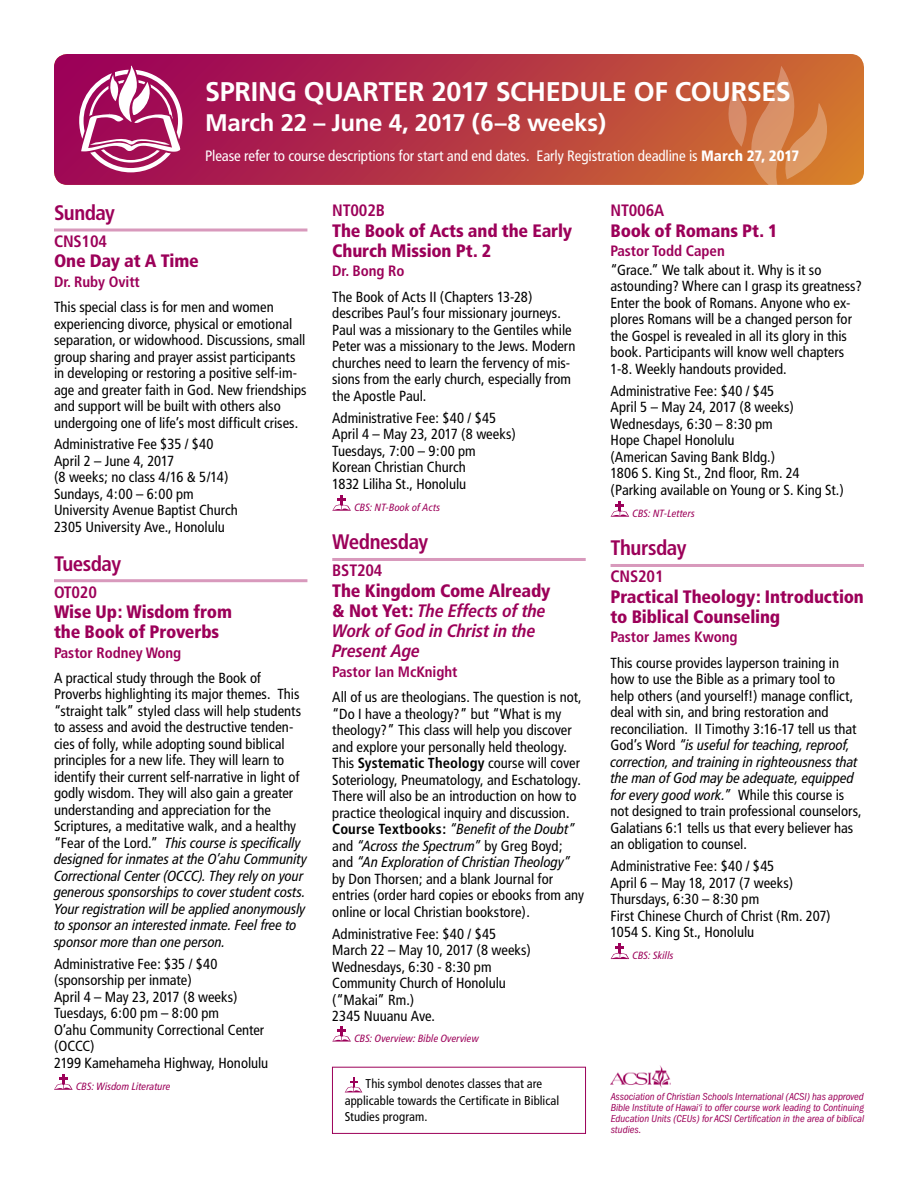
<style>
.page{position:relative;width:918px;height:1188px;background:#fff}
.page>*{position:absolute;margin:0;border:0;box-sizing:border-box;transform-origin:0 0}
.t1{font:700 27px "Frutiger";letter-spacing:-.01em;color:#fff}
.t2{font:700 24px "Frutiger";letter-spacing:-.015em;color:#fff}
.t3{font:700 condensed 21px "Frutiger";letter-spacing:-.025em;color:#9c0059}
.t4{font:900 condensed 18px/20.2px "Frutiger";letter-spacing:-.01em;color:#9c0059}
.t5{font:italic 700 condensed 18px/20.2px "Frutiger LT Pro";letter-spacing:-.015em;color:#9c0059}
.t6{font:700 condensed 16.5px "Frutiger";letter-spacing:-.01em;color:#9c0059}
.t7{font:condensed 15px "Frutiger";letter-spacing:-.005em;color:#fff}
.t8{font:700 condensed 15px "Frutiger";letter-spacing:-.005em;color:#9c0059}
.t9{font:condensed 14.7px/16.5px "Frutiger";color:#000}
.t10{font:italic condensed 14.7px/16.5px "Frutiger LT Com";letter-spacing:-.005em;color:#000}
.t11{font:condensed 12.75px/16.5px "Frutiger";letter-spacing:.005em;color:#000}
.t12{font:italic condensed 10.5px/11.1px "Franklin Gothic";color:#9c0059;text-align:justify}
.t13{font:italic condensed 10.5px "Frutiger LT Com";letter-spacing:.005em;color:#9c0059}
.s1{font-weight:900}
.s2{font-family:"Frutiger";font-style:normal}
.s3{font-family:"Frutiger";font-weight:900;font-style:normal}
.s4{font-weight:700}
.s5{font-family:"Frutiger";font-weight:700;font-style:normal}
</style>
<div class="page">
<div style="left:54px;top:54px;width:810px;height:131px;background:linear-gradient(to right,#9b0059,#cf702f);border-radius:14px"></div>
<svg style="left:727px;top:66px;width:102px;height:119px;background:#d27a46"></svg>
<svg style="left:79px;top:66px;width:103px;height:106px"></svg>
<svg style="left:345px;top:1078px;width:17px;height:14px"></svg>
<div style="left:332px;top:1067px;width:254px;height:67px;border:1px solid #9c0059"></div>
<img style="left:610px;top:1066px;width:61px;height:21px">
<hr style="left:54px;top:229px;width:253px;height:3px;background:#d899bc">
<hr style="left:54px;top:579px;width:253px;height:3px;background:#d899bc">
<svg style="left:54px;top:1074px;width:19px;height:16px"></svg>
<hr style="left:332px;top:558px;width:254px;height:3px;background:#d899bc">
<svg style="left:332px;top:495px;width:19px;height:16px"></svg>
<svg style="left:332px;top:1026px;width:19px;height:16px"></svg>
<hr style="left:611px;top:564px;width:253px;height:3px;background:#d899bc">
<svg style="left:611px;top:501px;width:18px;height:16px"></svg>
<svg style="left:611px;top:943px;width:18px;height:16px"></svg>
<h1 class="t1" style="left:205px;top:76px;width:557px">SPRING QUARTER 2017 SCHEDULE OF COU RSES</h1>
<h2 class="t2" style="left:205px;top:108px;width:403px">MARCH 22 – JUNE 4, 2017 (6–8 WEEKS)</h2>
<p class="t7" style="left:205px;top:147px;width:596px">Please refer to course descriptions for start and end dates. Early Registration deadline is <span class="s1">March 27, 2017</span></p>
<h3 class="t3" style="left:54px;top:200px;width:63px">Sunday</h3>
<p class="t6" style="left:54px;top:231px;width:55px">CNS104</p>
<p class="t4" style="left:54px;top:251px;width:146px">One Day at A Time</p>
<p class="t8" style="left:54px;top:273px;width:87px">Dr. Ruby Ovitt</p>
<p class="t9" style="left:54px;top:299px;width:254px">This special class is for men and women experiencing divorce, physical or emotional separation, or widowhood. Discussions, small group sharing and prayer assist participants in developing or restoring a positive self-im&shy;age and greater faith in God. New friendships and support will be built with others also undergoing one of life’s most difficult crises.</p>
<p class="t9" style="left:54px;top:436px;width:186px">Administrative Fee $35 / $40<br>April 2 – June 4, 2017<br>(8 weeks; no class 4/16 &amp; 5/14)<br>Sundays, 4:00 – 6:00 pm<br>University Avenue Baptist Church<br>2305 University Ave., Honolulu</p>
<h3 class="t3" style="left:54px;top:551px;width:69px">Tuesday</h3>
<p class="t6" style="left:54px;top:582px;width:44px">OT020</p>
<p class="t4" style="left:54px;top:601px;width:180px">Wise Up: Wisdom from the Book of Proverbs</p>
<p class="t8" style="left:54px;top:643px;width:129px">Pastor Rodney Wong</p>
<p class="t9" style="left:54px;top:670px;width:249px">A practical study through the Book of Proverbs highlighting its major themes. This “straight talk” styled class will help students to assess and avoid the destructive tenden&shy;cies of folly, while adopting sound biblical principles for a new life. They will learn to identify their current self-narrative in light of godly wisdom. They will also gain a greater understanding and appreciation for the Scriptures, a meditative walk, and a healthy</p>
<p class="t10" style="left:54px;top:835px;width:255px"><span class="s2">“Fear of the Lord.”</span> This course is specifically designed for inmates at the O’ahu Community Correctional Center (OCCC). They rely on your generous sponsorships to cover student costs.<br>Your registration will be applied anonymously to sponsor an interested inmate. Feel free to sponsor more than one person.</p>
<p class="t9" style="left:54px;top:956px;width:216px">Administrative Fee: $35 / $40 (sponsorship per inmate)<br>April 4 – May 23, 2017 (8 weeks)<br>Tuesdays, 6:00 pm – 8:00 pm<br>O’ahu Community Correctional Center (OCCC)<br>2199 Kamehameha Highway, Honolulu</p>
<p class="t13" style="left:76px;top:1080px;width:96px">CBS: Wisdom Literature</p>
<p class="t6" style="left:332px;top:201px;width:54px">NT002B</p>
<p class="t4" style="left:332px;top:220px;width:241px">The Book of Acts and the Early<br>Church Mission Pt. 2</p>
<p class="t8" style="left:332px;top:262px;width:74px">Dr. Bong Ro</p>
<p class="t9" style="left:332px;top:289px;width:245px">The Book of Acts II (Chapters 13-28) describes Paul’s four missionary journeys.<br>Paul was a missionary to the Gentiles while Peter was a missionary to the Jews. Modern churches need to learn the fervency of mis&shy;sions from the early church, especially from the Apostle Paul.</p>
<p class="t9" style="left:332px;top:410px;width:185px">Administrative Fee: $40 / $45<br>April 4 – May 23, 2017 (8 weeks)<br>Tuesdays, 7:00 – 9:00 pm<br>Korean Christian Church<br>1832 Liliha St., Honolulu</p>
<p class="t13" style="left:354px;top:501px;width:87px">CBS: NT-Book of Acts</p>
<h3 class="t3" style="left:332px;top:530px;width:97px">Wednesday</h3>
<p class="t6" style="left:332px;top:561px;width:52px">BST204</p>
<p class="t4" style="left:332px;top:580px;width:220px">The Kingdom Come Already</p>
<p class="t5" style="left:332px;top:601px;width:215px"><span class="s3">&amp; Not Yet:</span> The Effects of the<br>Work of God in Christ in the<br>Present Age</p>
<p class="t8" style="left:332px;top:663px;width:127px">Pastor Ian McKnight</p>
<p class="t9" style="left:332px;top:689px;width:251px">All of us are theologians. The question is not, “Do I have a theology?” but “What is my theology?” This class will help you discover and explore your personally held theology.<br>This <span class="s4">Systematic Theology</span> course will cover Soteriology, Pneumatology, and Eschatology.<br>There will also be an introduction on how to practice theological inquiry and discussion.</p>
<p class="t10" style="left:332px;top:821px;width:245px"><span class="s5">Course Textbooks:</span> “Benefit of the Doubt” <span class="s2">and</span> “Across the Spectrum” <span class="s2">by Greg Boyd; and</span> “An Exploration of Christian Theology”</p>
<p class="t9" style="left:332px;top:870px;width:253px">by Don Thorsen; and a blank Journal for entries (order hard copies or ebooks from any online or local Christian bookstore).</p>
<p class="t9" style="left:332px;top:925px;width:200px">Administrative Fee: $40 / $45<br>March 22 – May 10, 2017 (8 weeks)<br>Wednesdays, 6:30 - 8:30 pm<br>Community Church of Honolulu (“Makai” Rm.)<br>2345 Nuuanu Ave.</p>
<p class="t13" style="left:354px;top:1032px;width:126px">CBS: Overview: Bible Overview</p>
<p class="t11" style="left:345px;top:1076px;width:216px;text-indent:21px">This symbol denotes classes that are applicable towards the Certificate in Biblical<br>Studies program.</p>
<p class="t6" style="left:611px;top:201px;width:55px">NT006A</p>
<p class="t4" style="left:611px;top:220px;width:169px">Book of Romans Pt. 1</p>
<p class="t8" style="left:611px;top:242px;width:116px">Pastor Todd Capen</p>
<p class="t9" style="left:611px;top:262px;width:253px">“Grace.” We talk about it. Why is it so astounding? Where can I grasp its greatness?<br>Enter the book of Romans. Anyone who ex&shy;plores Romans will be a changed person for the Gospel is revealed in all its glory in this book. Participants will know well chapters 1-8. Weekly handouts provided.</p>
<p class="t9" style="left:611px;top:383px;width:235px">Administrative Fee: $40 / $45<br>April 5 – May 24, 2017 (8 weeks)<br>Wednesdays, 6:30 – 8:30 pm<br>Hope Chapel Honolulu<br>(American Saving Bank Bldg.)<br>1806 S. King St., 2nd floor, Rm. 24 (Parking available on Young or S. King St.)</p>
<p class="t13" style="left:633px;top:507px;width:64px">CBS: NT-Letters</p>
<h3 class="t3" style="left:611px;top:536px;width:77px">Thursday</h3>
<p class="t6" style="left:611px;top:567px;width:55px">CNS201</p>
<p class="t4" style="left:611px;top:586px;width:255px">Practical Theology: Introduction to Biblical Counseling</p>
<p class="t8" style="left:611px;top:628px;width:129px">Pastor James Kwong</p>
<p class="t9" style="left:611px;top:655px;width:247px">This course provides layperson training in how to use the Bible as a primary tool to help others (and yourself!) manage conflict, deal with sin, and bring restoration and reconciliation. II Timothy 3:16-17 tell us that</p>
<p class="t10" style="left:611px;top:737px;width:249px"><span class="s2">God’s Word</span> “is useful for teaching, reproof, correction, and training in righteousness that the man of God may be adequate, equipped for every good work.” <span class="s2">While this course is</span></p>
<p class="t9" style="left:611px;top:803px;width:253px">not designed to train professional counselors,<br>Galatians 6:1 tells us that every believer has an obligation to counsel.</p>
<p class="t9" style="left:611px;top:858px;width:222px">Administrative Fee: $40 / $45<br>April 6 – May 18, 2017 (7 weeks)<br>Thursdays, 6:30 – 8:30 pm<br>First Chinese Church of Christ (Rm. 207)<br>1054 S. King St., Honolulu</p>
<p class="t13" style="left:633px;top:949px;width:43px">CBS: Skills</p>
<p class="t12" style="left:611px;top:1091px;width:255px">Association of Christian Schools International (ACSI) has approved Bible Institute of Hawai‘i to offer course work leading to Continuing Education Units (CEUs) for ACSI Certification in the area of biblical studies.</p>
</div>
